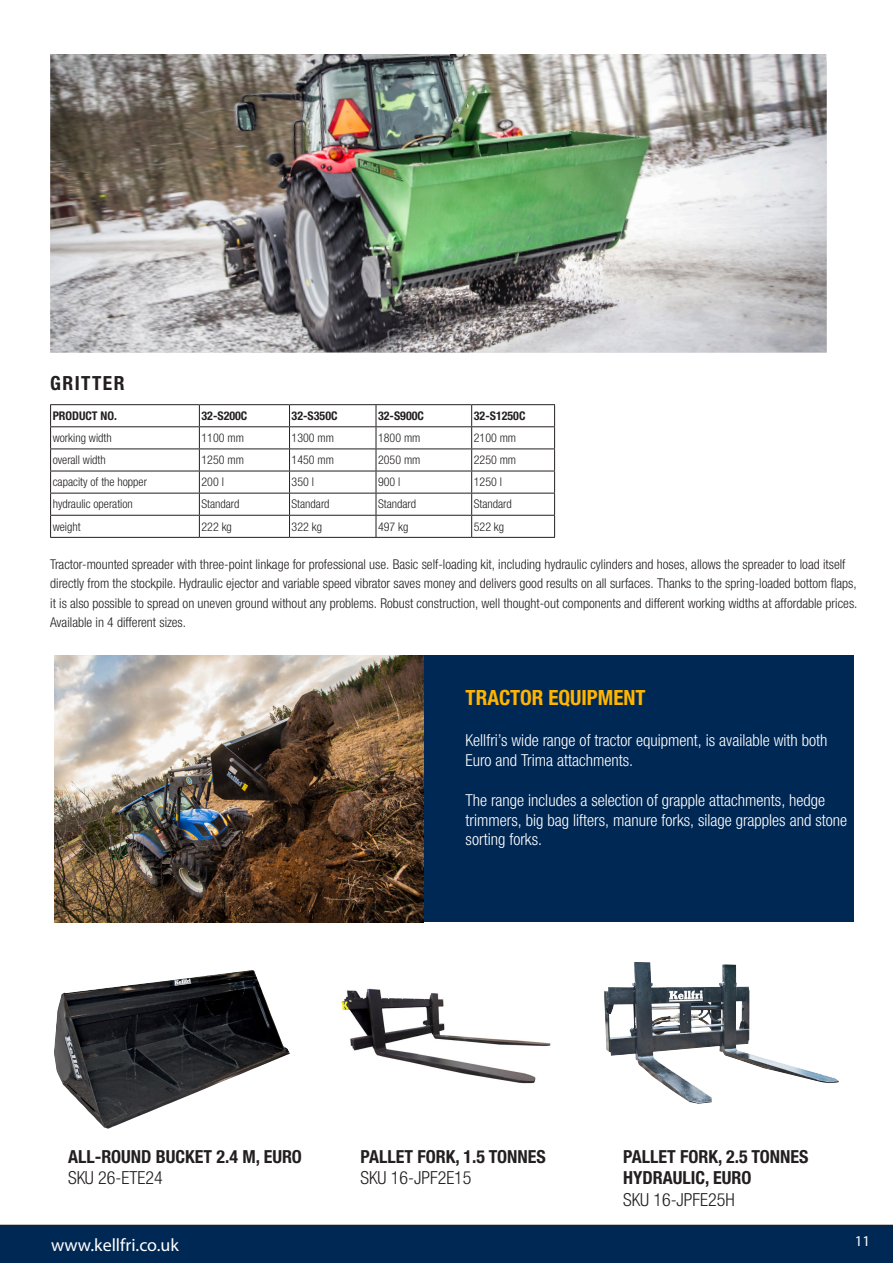
<style>
.page{position:relative;width:893px;height:1263px;background:#fff}
.page>*{position:absolute;margin:0;border:0;box-sizing:border-box;transform-origin:0 0}
.t1{font:700 condensed 21px "Helvetica Neue LTW1 G";color:#ffb500}
.Rubrik{font:700 condensed 19.5px "Helvetica Neue LTW1 G";letter-spacing:.075em;color:#231f20}
.t2{font:700 condensed 18px "Helvetica Neue LTW1 G";color:#231f20}
.t3{font:300 condensed 18px "Helvetica Neue LTW1 G";color:#231f20}
.t4{font:18px "Myriad Pro";color:#fff}
.t5{font:300 condensed 16.5px/19.8px "Helvetica Neue LTW1 G";color:#fff}
.t6{font:15px "Myriad Pro";color:#fff}
.Tabeller{font:300 condensed 13.5px/19.5px "Helvetica Neue LTW1 G";color:#231f20}
.Tabeller-2{font:300 condensed 12px "Helvetica Neue LTW1 G";color:#231f20}
.Tabellrubriker{font:700 condensed 12px "Helvetica Neue LTW1 G";color:#231f20}
</style>
<div class="page">
<div style="left:0;top:1225px;width:893px;height:38px;background:#002855"></div>
<img style="left:50px;top:54px;width:777px;height:298px">
<hr style="left:50px;top:448px;width:149px;height:1px;background:#231f20">
<hr style="left:199px;top:448px;width:91px;height:1px;background:#231f20">
<hr style="left:290px;top:448px;width:86px;height:1px;background:#231f20">
<hr style="left:376px;top:448px;width:96px;height:1px;background:#231f20">
<hr style="left:472px;top:448px;width:83px;height:1px;background:#231f20">
<hr style="left:50px;top:471px;width:149px;height:1px;background:#231f20">
<hr style="left:199px;top:471px;width:91px;height:1px;background:#231f20">
<hr style="left:290px;top:471px;width:86px;height:1px;background:#231f20">
<hr style="left:376px;top:471px;width:96px;height:1px;background:#231f20">
<hr style="left:472px;top:471px;width:83px;height:1px;background:#231f20">
<hr style="left:50px;top:493px;width:149px;height:1px;background:#231f20">
<hr style="left:199px;top:493px;width:91px;height:1px;background:#231f20">
<hr style="left:290px;top:493px;width:86px;height:1px;background:#231f20">
<hr style="left:376px;top:493px;width:96px;height:1px;background:#231f20">
<hr style="left:472px;top:493px;width:83px;height:1px;background:#231f20">
<hr style="left:50px;top:515px;width:149px;height:1px;background:#231f20">
<hr style="left:199px;top:515px;width:91px;height:1px;background:#231f20">
<hr style="left:290px;top:515px;width:86px;height:1px;background:#231f20">
<hr style="left:376px;top:515px;width:96px;height:1px;background:#231f20">
<hr style="left:472px;top:515px;width:83px;height:1px;background:#231f20">
<hr style="left:50px;top:537px;width:149px;height:1px;background:#231f20">
<hr style="left:199px;top:537px;width:91px;height:1px;background:#231f20">
<hr style="left:290px;top:537px;width:86px;height:1px;background:#231f20">
<hr style="left:376px;top:537px;width:96px;height:1px;background:#231f20">
<hr style="left:472px;top:537px;width:83px;height:1px;background:#231f20">
<hr style="left:50px;top:404px;width:149px;height:1px;background:#231f20">
<svg style="left:50px;top:405px;width:1px;height:132px"></svg>
<hr style="left:199px;top:404px;width:91px;height:1px;background:#231f20">
<svg style="left:199px;top:405px;width:1px;height:132px"></svg>
<hr style="left:290px;top:404px;width:86px;height:1px;background:#231f20">
<svg style="left:289px;top:405px;width:1px;height:132px"></svg>
<hr style="left:376px;top:404px;width:96px;height:1px;background:#231f20">
<svg style="left:376px;top:405px;width:1px;height:132px"></svg>
<hr style="left:472px;top:404px;width:83px;height:1px;background:#231f20">
<svg style="left:471px;top:405px;width:1px;height:132px"></svg>
<svg style="left:554px;top:405px;width:1px;height:132px"></svg>
<hr style="left:50px;top:426px;width:149px;height:1px;background:#231f20">
<hr style="left:199px;top:426px;width:91px;height:1px;background:#231f20">
<hr style="left:290px;top:426px;width:86px;height:1px;background:#231f20">
<hr style="left:376px;top:426px;width:96px;height:1px;background:#231f20">
<hr style="left:472px;top:426px;width:83px;height:1px;background:#231f20">
<img style="left:54px;top:970px;width:236px;height:158px">
<img style="left:341px;top:988px;width:210px;height:96px">
<img style="left:604px;top:962px;width:235px;height:142px">
<div style="left:425px;top:656px;width:429px;height:266px;background:#002855"></div>
<img style="left:54px;top:656px;width:370px;height:266px">
<p class="Rubrik" style="left:50px;top:371px;width:76px">GRITTER</p>
<p class="Tabellrubriker" style="left:53px;top:409px;width:66px">PRODUCT NO.</p>
<p class="Tabellrubriker" style="left:201px;top:409px;width:47px">32-S200C</p>
<p class="Tabellrubriker" style="left:292px;top:409px;width:47px">32-S350C</p>
<p class="Tabellrubriker" style="left:378px;top:409px;width:47px">32-S900C</p>
<p class="Tabellrubriker" style="left:474px;top:409px;width:53px">32-S1250C</p>
<p class="Tabeller-2" style="left:53px;top:431px;width:61px">working width</p>
<p class="Tabeller-2" style="left:201px;top:431px;width:44px">1100 mm</p>
<p class="Tabeller-2" style="left:292px;top:431px;width:44px">1300 mm</p>
<p class="Tabeller-2" style="left:378px;top:431px;width:44px">1800 mm</p>
<p class="Tabeller-2" style="left:474px;top:431px;width:44px">2100 mm</p>
<p class="Tabeller-2" style="left:53px;top:453px;width:55px">overall width</p>
<p class="Tabeller-2" style="left:201px;top:453px;width:44px">1250 mm</p>
<p class="Tabeller-2" style="left:292px;top:453px;width:44px">1450 mm</p>
<p class="Tabeller-2" style="left:378px;top:453px;width:44px">2050 mm</p>
<p class="Tabeller-2" style="left:474px;top:453px;width:44px">2250 mm</p>
<p class="Tabeller-2" style="left:53px;top:475px;width:96px">capacity of the hopper</p>
<p class="Tabeller-2" style="left:201px;top:475px;width:24px">200 l</p>
<p class="Tabeller-2" style="left:292px;top:475px;width:24px">350 l</p>
<p class="Tabeller-2" style="left:378px;top:475px;width:24px">900 l</p>
<p class="Tabeller-2" style="left:474px;top:475px;width:30px">1250 l</p>
<p class="Tabeller-2" style="left:53px;top:497px;width:82px">hydraulic operation</p>
<p class="Tabeller-2" style="left:201px;top:497px;width:39px">Standard</p>
<p class="Tabeller-2" style="left:292px;top:497px;width:39px">Standard</p>
<p class="Tabeller-2" style="left:378px;top:497px;width:39px">Standard</p>
<p class="Tabeller-2" style="left:474px;top:497px;width:39px">Standard</p>
<p class="Tabeller-2" style="left:53px;top:519px;width:29px">weight</p>
<p class="Tabeller-2" style="left:201px;top:519px;width:32px">222 kg</p>
<p class="Tabeller-2" style="left:292px;top:519px;width:32px">322 kg</p>
<p class="Tabeller-2" style="left:378px;top:519px;width:32px">497 kg</p>
<p class="Tabeller-2" style="left:474px;top:519px;width:32px">522 kg</p>
<p class="Tabeller" style="left:50px;top:555px;width:809px">Tractor-mounted spreader with three-point linkage for professional use. Basic self-loading kit, including hydraulic cylinders and hoses, allows the spreader to load itself directly from the stockpile. Hydraulic ejector and variable speed vibrator saves money and delivers good results on all surfaces. Thanks to the spring-loaded bottom flaps, it is also possible to spread on uneven ground without any problems. Robust construction, well thought-out components and different working widths at affordable prices.<br>Available in 4 different sizes.</p>
<p class="t1" style="left:466px;top:685px;width:181px">TRACTOR EQUIPMENT</p>
<p class="t5" style="left:466px;top:731px;width:363px">Kellfri’s wide range of tractor equipment, is available with both<br>Euro and Trima attachments.</p>
<p class="t5" style="left:466px;top:790px;width:383px">The range includes a selection of grapple attachments, hedge trimmers, big bag lifters, manure forks, silage grapples and stone sorting forks.</p>
<p class="t2" style="left:68px;top:1145px;width:235px">ALL-ROUND BUCKET 2.4 M, EURO</p>
<p class="t3" style="left:68px;top:1167px;width:96px">SKU 26-ETE24</p>
<p class="t2" style="left:361px;top:1145px;width:187px">PALLET FORK, 1.5 TONNES</p>
<p class="t3" style="left:361px;top:1167px;width:112px">SKU 16-JPF2E15</p>
<p class="t2" style="left:623px;top:1145px;width:187px">PALLET FORK, 2.5 TONNES</p>
<p class="t2" style="left:623px;top:1167px;width:130px">HYDRAULIC, EURO</p>
<p class="t3" style="left:623px;top:1189px;width:113px">SKU 16-JPFE25H</p>
<h3 class="t4" style="left:51px;top:1234px;width:129px">www.kellfri.co.uk</h3>
<p class="t6" style="left:855px;top:1231px;width:17px">11</p>
</div>
